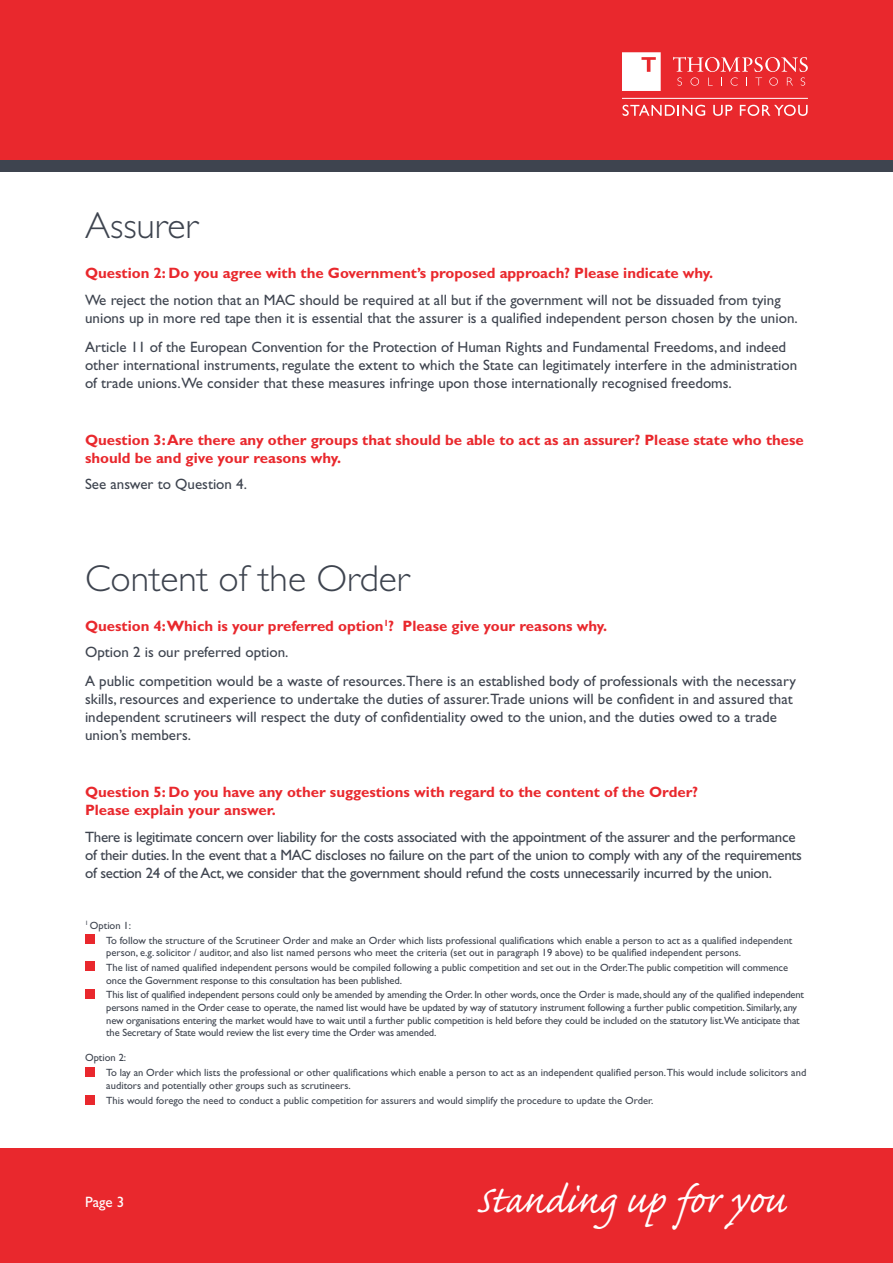
<style>
.page{position:relative;width:893px;height:1263px;background:#fff}
.page>*{position:absolute;margin:0;border:0;box-sizing:border-box;transform-origin:0 0}
.t1{font:49.5px "Caflisch Script Pro";color:#fff}
.t2{font:300 37.5px "Gill Sans Std";color:#3e444f}
.t3{font:15px/18px "Gill Sans Std";color:#3e444f}
.t4{font:700 15px/18px "Gill Sans Std";color:#e9282d}
.t5{font:15px/18px "Gill Sans Std";letter-spacing:-.02em;color:#3e444f}
.t6{font:15px "Gill Sans Std";color:#fff}
.t7{font:10.5px/14.9px "Gill Sans Std";letter-spacing:-.005em;color:#3e444f}
.s1{font-weight:400;color:#3e444f}
</style>
<div class="page">
<div style="left:0;top:1148px;width:893px;height:115px;background:#e9282d"></div>
<div style="left:85px;top:934px;width:9px;height:9px;background:#e9282d"></div>
<div style="left:85px;top:962px;width:9px;height:9px;background:#e9282d"></div>
<div style="left:85px;top:989px;width:9px;height:9px;background:#e9282d"></div>
<div style="left:85px;top:1067px;width:9px;height:9px;background:#e9282d"></div>
<div style="left:85px;top:1095px;width:9px;height:9px;background:#e9282d"></div>
<div style="left:0;top:0;width:893px;height:164px;background:#e9282d"></div>
<div style="left:0;top:161px;width:893px;height:11px;background:#3e444f"></div>
<svg style="left:673px;top:57px;width:135px;height:29px"></svg>
<svg style="left:622px;top:52px;width:39px;height:39px"></svg>
<hr style="left:622px;top:98px;width:186px;height:1px;background:#fff">
<svg style="left:623px;top:105px;width:82px;height:11px"></svg>
<svg style="left:713px;top:105px;width:19px;height:11px"></svg>
<svg style="left:740px;top:105px;width:68px;height:11px"></svg>
<h2 class="t2" style="left:85px;top:211px;width:114px">Assurer</h2>
<h3 class="t4" style="left:85px;top:266px;width:630px">Question 2: Do you agree with the Government’s proposed approach? Please indicate why.</h3>
<h3 class="t3" style="left:85px;top:292px;width:714px">We reject the notion that an MAC should be required at all but if the government will not be dissuaded from tying unions up in more red tape then it is essential that the assurer is a qualified independent person chosen by the union.</h3>
<p class="t3" style="left:85px;top:339px;width:714px">Article 11 of the European Convention for the Protection of Human Rights and Fundamental Freedoms, and indeed other international instruments, regulate the extent to which the State can legitimately interfere in the administration of trade unions.We consider that these measures infringe upon those internationally recognised freedoms.</p>
<h3 class="t4" style="left:85px;top:432px;width:720px">Question 3:Are there any other groups that should be able to act as an assurer? Please state who these should be and give your reasons why.</h3>
<h3 class="t3" style="left:85px;top:477px;width:163px">See answer to Question 4.</h3>
<h2 class="t2" style="left:85px;top:564px;width:326px">Content of the Order</h2>
<h3 class="t4" style="left:85px;top:614px;width:524px;line-height:26.5px">Question 4:Which is your preferred option<sup>1</sup>? Please give your reasons why.<br><span class="s1">Option 2 is our preferred option.</span></h3>
<p class="t3" style="left:85px;top:673px;width:712px">A public competition would be a waste of resources.There is an established body of professionals with the necessary skills, resources and experience to undertake the duties of assurer.Trade unions will be confident in and assured that independent scrutineers will respect the duty of confidentiality owed to the union, and the duties owed to a trade union’s members.</p>
<h3 class="t4" style="left:85px;top:785px;width:615px">Question 5: Do you have any other suggestions with regard to the content of the Order?<br>Please explain your answer.</h3>
<p class="t5" style="left:85px;top:829px;width:718px">There is legitimate concern over liability for the costs associated with the appointment of the assurer and the performance of their duties. In the event that a MAC discloses no failure on the part of the union to comply with any of the requirements of section 24 of the Act, we consider that the government should refund the costs unnecessarily incurred by the union.</p>
<p class="t7" style="left:106px;top:919px;width:688px;text-indent:-21px"><sup>1</sup> Option 1:<br>To follow the structure of the Scrutineer Order and make an Order which lists professional qualifications which enable a person to act as a qualified independent</p>
<p class="t7" style="left:106px;top:946px;width:683px">person, e.g. solicitor / auditor, and also list named persons who meet the criteria (set out in paragraph 19 above) to be qualified independent persons.<br>The list of named qualified independent persons would be compiled following a public competition and set out in the Order.The public competition will commence</p>
<p class="t7" style="left:106px;top:974px;width:699px">once the Government response to this consultation has been published.<br>This list of qualified independent persons could only be amended by amending the Order. In other words, once the Order is made, should any of the qualified independent</p>
<p class="t7" style="left:106px;top:1002px;width:695px;line-height:12.6px">persons named in the Order cease to operate, the named list would have be updated by way of statutory instrument following a further public competition. Similarly, any new organisations entering the market would have to wait until a further public competition is held before they could be included on the statutory list.We anticipate that the Secretary of State would review the list every time the Order was amended.</p>
<p class="t7" style="left:106px;top:1051px;width:702px;text-indent:-21px">Option 2:<br>To lay an Order which lists the professional or other qualifications which enable a person to act as an independent qualified person.This would include solicitors and</p>
<p class="t7" style="left:106px;top:1078px;width:549px;line-height:15.6px">auditors and potentially other groups such as scrutineers.<br>This would forego the need to conduct a public competition for assurers and would simplify the procedure to update the Order.</p>
<h3 class="t6" style="left:85px;top:1197px;width:41px">Page 3</h3>
<h1 class="t1" style="left:476px;top:1165px;width:312px">Standing up for you</h1>
</div>
